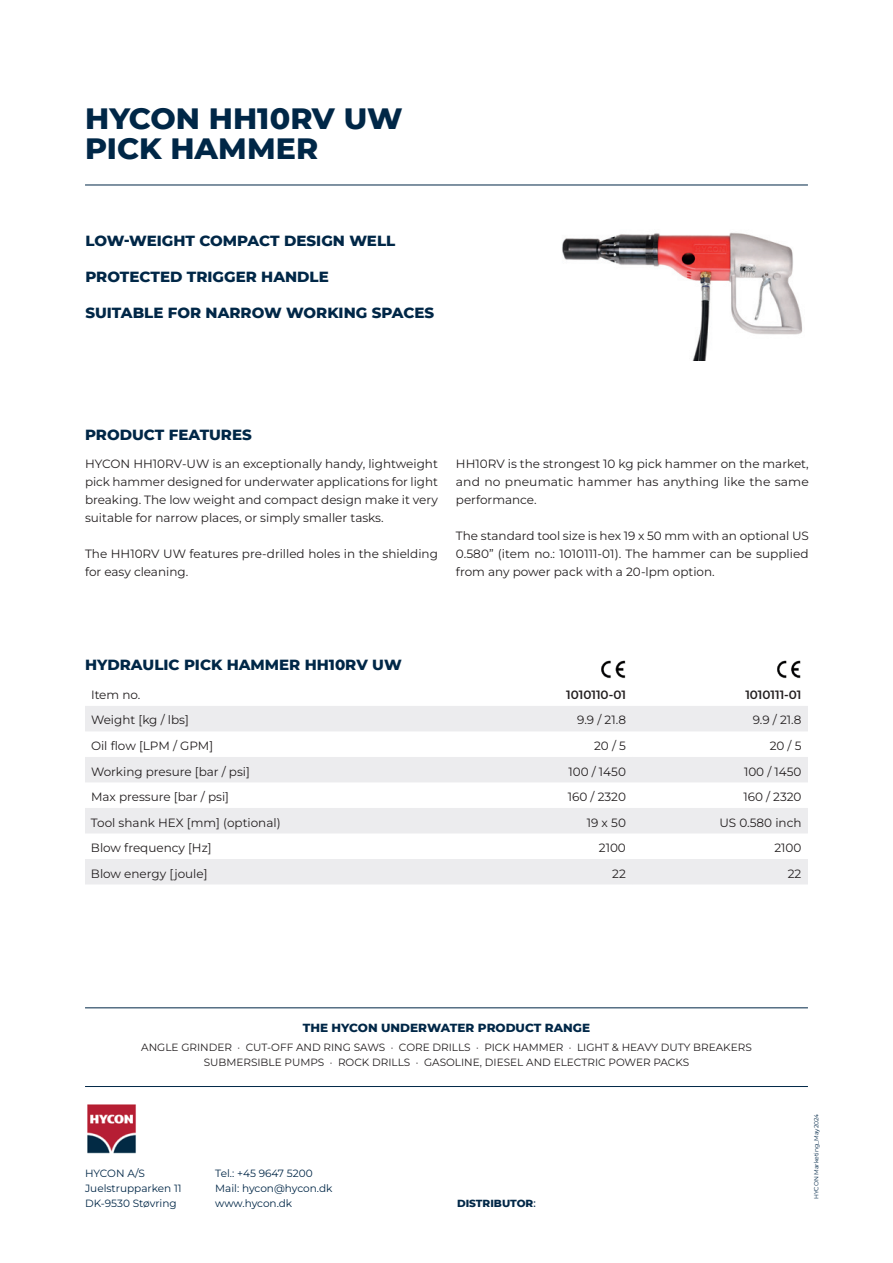
<style>
.page{position:relative;width:893px;height:1263px;background:#fff}
.page>*{position:absolute;margin:0;border:0;box-sizing:border-box;transform-origin:0 0}
.t1{font:800 30px/30px "Montserrat";letter-spacing:.005em;color:#002747}
.t2{font:800 15px "Montserrat";color:#002747}
.t3{font:12px/18px "Montserrat";color:#231f20;text-align:justify}
.t4{font:800 12px "Montserrat";color:#002747}
.t5{font:600 12px "Montserrat";color:#231f20}
.t6{font:10.5px/15px "Montserrat";color:#231f20;text-align:center}
.t7{font:10.5px/15px "Montserrat";color:#002747}
.t8{font:800 10.5px "Montserrat";color:#002747}
.t9{font:6px "Montserrat";color:#002747}
.s1{font-weight:500}
</style>
<div class="page">
<hr style="left:85px;top:1007px;width:723px;height:1px;background:#002747">
<hr style="left:85px;top:1086px;width:723px;height:1px;background:#002747">
<img style="left:87px;top:1104px;width:49px;height:50px">
<hr style="left:85px;top:185px;width:723px;height:1px;background:#002747">
<img style="left:562px;top:232px;width:240px;height:129px">
<div style="left:85px;top:706px;width:723px;height:25px;background:#ececee"></div>
<svg style="left:85px;top:757px;width:723px;height:127px;fill:#ececee"></svg>
<img style="left:601px;top:660px;width:25px;height:19px">
<img style="left:777px;top:660px;width:24px;height:19px">
<h1 class="t1" style="left:85px;top:102px;width:319px">HYCON HH10RV UW<br>PICK HAMMER</h1>
<p class="t2" style="left:85px;top:230px;width:311px">LOW-WEIGHT COMPACT DESIGN WELL</p>
<p class="t2" style="left:85px;top:266px;width:245px">PROTECTED TRIGGER HANDLE</p>
<p class="t2" style="left:85px;top:302px;width:350px">SUITABLE FOR NARROW WORKING SPACES</p>
<p class="t2" style="left:85px;top:424px;width:168px">PRODUCT FEATURES</p>
<p class="t3" style="left:85px;top:455px;width:354px">HYCON HH10RV-UW is an exceptionally handy, lightweight pick hammer designed for underwater applications for light breaking. The low weight and compact design make it very suitable for narrow places, or simply smaller tasks.</p>
<p class="t3" style="left:85px;top:545px;width:354px">The HH10RV UW features pre-drilled holes in the shielding for easy cleaning.</p>
<p class="t3" style="left:456px;top:455px;width:354px">HH10RV is the strongest 10 kg pick hammer on the market, and no pneumatic hammer has anything like the same performance.</p>
<p class="t3" style="left:456px;top:527px;width:354px">The standard tool size is hex 19 x 50 mm with an optional US 0.580” (item no.: 1010111-01). The hammer can be supplied from any power pack with a 20-lpm option.</p>
<p class="t2" style="left:85px;top:654px;width:318px">HYDRAULIC PICK HAMMER HH10RV UW</p>
<p class="t3" style="left:91px;top:685px;width:51px">Item no.</p>
<p class="t5" style="left:566px;top:686px;width:61px">1010110-01</p>
<p class="t5" style="left:745px;top:686px;width:58px">1010111-01</p>
<p class="t3" style="left:91px;top:711px;width:99px">Weight [kg / lbs]</p>
<p class="t3" style="left:577px;top:711px;width:50px">9.9 / 21.8</p>
<p class="t3" style="left:753px;top:711px;width:50px">9.9 / 21.8</p>
<p class="t3" style="left:91px;top:736px;width:124px">Oil flow [LPM / GPM]</p>
<p class="t3" style="left:594px;top:736px;width:33px">20 / 5</p>
<p class="t3" style="left:770px;top:736px;width:33px">20 / 5</p>
<p class="t3" style="left:91px;top:762px;width:160px">Working presure [bar / psi]</p>
<p class="t3" style="left:568px;top:762px;width:59px">100 / 1450</p>
<p class="t3" style="left:744px;top:762px;width:59px">100 / 1450</p>
<p class="t3" style="left:91px;top:787px;width:140px">Max pressure [bar / psi]</p>
<p class="t3" style="left:568px;top:787px;width:60px">160 / 2320</p>
<p class="t3" style="left:743px;top:787px;width:60px">160 / 2320</p>
<p class="t3" style="left:91px;top:813px;width:191px">Tool shank HEX [mm] (optional)</p>
<p class="t3" style="left:587px;top:813px;width:41px">19 x 50</p>
<p class="t3" style="left:719px;top:813px;width:84px">US 0.580 inch</p>
<p class="t3" style="left:91px;top:838px;width:122px">Blow frequency [Hz]</p>
<p class="t3" style="left:599px;top:838px;width:29px">2100</p>
<p class="t3" style="left:774px;top:838px;width:29px">2100</p>
<p class="t3" style="left:91px;top:864px;width:118px">Blow energy [joule]</p>
<p class="t3" style="left:612px;top:864px;width:15px">22</p>
<p class="t3" style="left:788px;top:864px;width:15px">22</p>
<p class="t4" style="left:303px;top:1019px;width:289px">THE HYCON UNDERWATER PRODUCT RANGE</p>
<p class="t6" style="left:141px;top:1040px;width:612px">ANGLE GRINDER · CUT-OFF AND RING SAWS · CORE DRILLS · PICK HAMMER · LIGHT &amp; HEAVY DUTY BREAKERS<br>SUBMERSIBLE PUMPS · ROCK DRILLS · GASOLINE, DIESEL AND ELECTRIC POWER PACKS</p>
<p class="t7" style="left:85px;top:1165px;width:98px">HYCON A/S<br>Juelstrupparken 11<br>DK-9530 Støvring</p>
<p class="t7" style="left:215px;top:1165px;width:119px">Tel.: +45 9647 5200<br>Mail: hycon@hycon.dk www.hycon.dk</p>
<p class="t8" style="left:457px;top:1195px;width:80px">DISTRIBUTOR<span class="s1">:</span></p>
<p class="t9" style="left:812px;top:1199px;width:87px;rotate:-90deg">HYCON Marketing_May2024</p>
</div>
